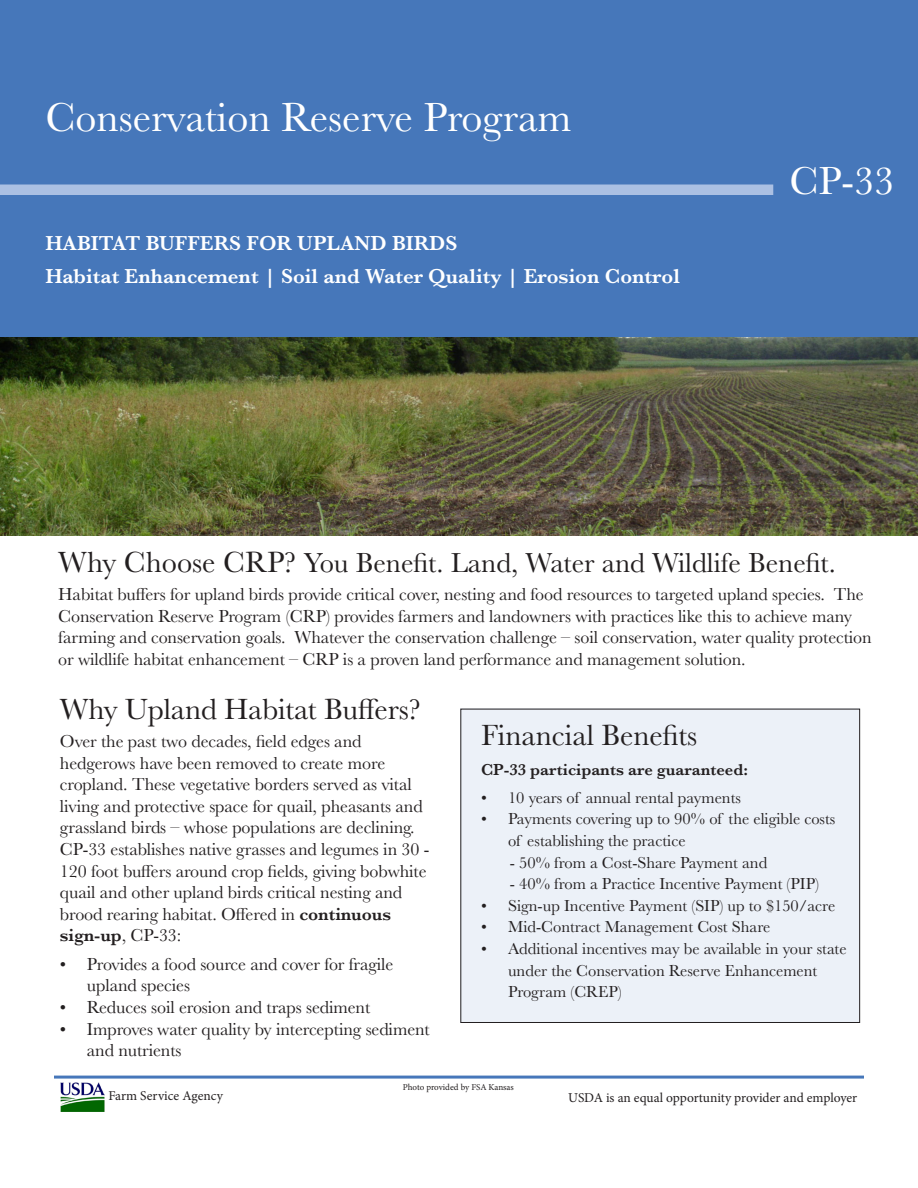
<style>
.page{position:relative;width:918px;height:1188px;background:#fff}
.page>*{position:absolute;margin:0;border:0;box-sizing:border-box;transform-origin:0 0}
.t1{font:42px "Baskerville";color:#fff}
.t2{font:40.5px "Baskerville";color:#fff}
.t3{font:30.3px "Baskerville";letter-spacing:-.005em;color:#231f20}
.t4{font:28.5px "Baskerville";color:#231f20}
.t5{font:600 21px "Baskerville";color:#fff}
.t6{font:18px/21.6px "Baskerville";letter-spacing:-.005em;color:#231f20}
.t7{font:16.5px/21.6px "Baskerville";color:#231f20}
.t8{font:600 16.5px "Baskerville";color:#231f20}
.t9{font:13.5px "Minion Pro";color:#231f20}
.t10{font:9px "Minion Pro";letter-spacing:-.005em;color:#231f20}
.s1{font-size:30.3px}
.s2{font-weight:600}
</style>
<div class="page">
<div style="left:460px;top:708px;width:400px;height:314px;background:#ecf1f8"></div>
<div style="left:460px;top:709px;width:400px;height:314px;border:1px solid #231f20"></div>
<img style="left:60px;top:1082px;width:44px;height:29px">
<hr style="left:54px;top:1076px;width:810px;height:3px;background:#4677ba">
<div style="left:0;top:0;width:918px;height:337px;background:#4677ba"></div>
<div style="left:0;top:184px;width:773px;height:11px;background:#abc0e3"></div>
<img style="left:0;top:337px;width:918px;height:199px">
<p class="t1" style="left:45px;top:91px;width:528px">Conservation Reserve Program</p>
<p class="t5" style="left:45px;top:228px;width:414px">HABITAT BUFFERS FOR UPLAND BIRDS</p>
<p class="t5" style="left:45px;top:262px;width:636px">Habitat Enhancement | Soil and Water Quality | Erosion Control</p>
<p class="t2" style="left:789px;top:155px;width:107px">CP-33</p>
<p class="t4" style="left:58px;top:545px;width:779px"><span class="s1">Why Choose CRP?</span> You Benefit. Land, Water and Wildlife Benefit.</p>
<p class="t6" style="left:58px;top:584px;width:815px">Habitat buffers for upland birds provide critical cover, nesting and food resources to targeted upland species. The Conservation Reserve Program (CRP) provides farmers and landowners with practices like this to achieve many farming and conservation goals. Whatever the conservation challenge – soil conservation, water quality protection or wildlife habitat enhancement – CRP is a proven land performance and management solution.</p>
<p class="t3" style="left:60px;top:689px;width:362px">Why Upland Habitat Buffers?</p>
<p class="t6" style="left:60px;top:731px;width:371px">Over the past two decades, field edges and hedgerows have been removed to create more cropland. These vegetative borders served as vital living and protective space for quail, pheasants and grassland birds – whose populations are declining.<br>CP-33 establishes native grasses and legumes in 30 - 120 foot buffers around crop fields, giving bobwhite quail and other upland birds critical nesting and brood rearing habitat. Offered in <span class="s2">continuous sign-up</span>, CP-33:</p>
<p class="t6" style="left:87px;top:953px;width:308px;text-indent:-27px">• Provides a food source and cover for fragile upland species</p>
<p class="t6" style="left:60px;top:997px;width:312px">• Reduces soil erosion and traps sediment</p>
<p class="t6" style="left:87px;top:1018px;width:344px;text-indent:-27px">• Improves water quality by intercepting sediment and nutrients</p>
<p class="t9" style="left:108px;top:1087px;width:116px">Farm Service Agency</p>
<p class="t9" style="left:568px;top:1089px;width:291px">USDA is an equal opportunity provider and employer</p>
<p class="t3" style="left:481px;top:716px;width:218px">Financial Benefits</p>
<p class="t8" style="left:481px;top:758px;width:268px">CP-33 participants are guaranteed:</p>
<p class="t7" style="left:481px;top:787px;width:261px">• 10 years of annual rental payments</p>
<p class="t7" style="left:508px;top:809px;width:329px;text-indent:-27px">• Payments covering up to 90% of the eligible costs of establishing the practice</p>
<p class="t7" style="left:510px;top:852px;width:259px">- 50% from a Cost-Share Payment and</p>
<p class="t7" style="left:510px;top:873px;width:311px">- 40% from a Practice Incentive Payment (PIP)</p>
<p class="t7" style="left:481px;top:895px;width:356px">• Sign-up Incentive Payment (SIP) up to $150/acre</p>
<p class="t7" style="left:481px;top:917px;width:291px">• Mid-Contract Management Cost Share</p>
<p class="t7" style="left:508px;top:938px;width:340px;text-indent:-27px">• Additional incentives may be available in your state under the Conservation Reserve Enhancement<br>Program (CREP)</p>
<p class="t10" style="left:403px;top:1081px;width:113px">Photo provided by FSA Kansas</p>
</div>
